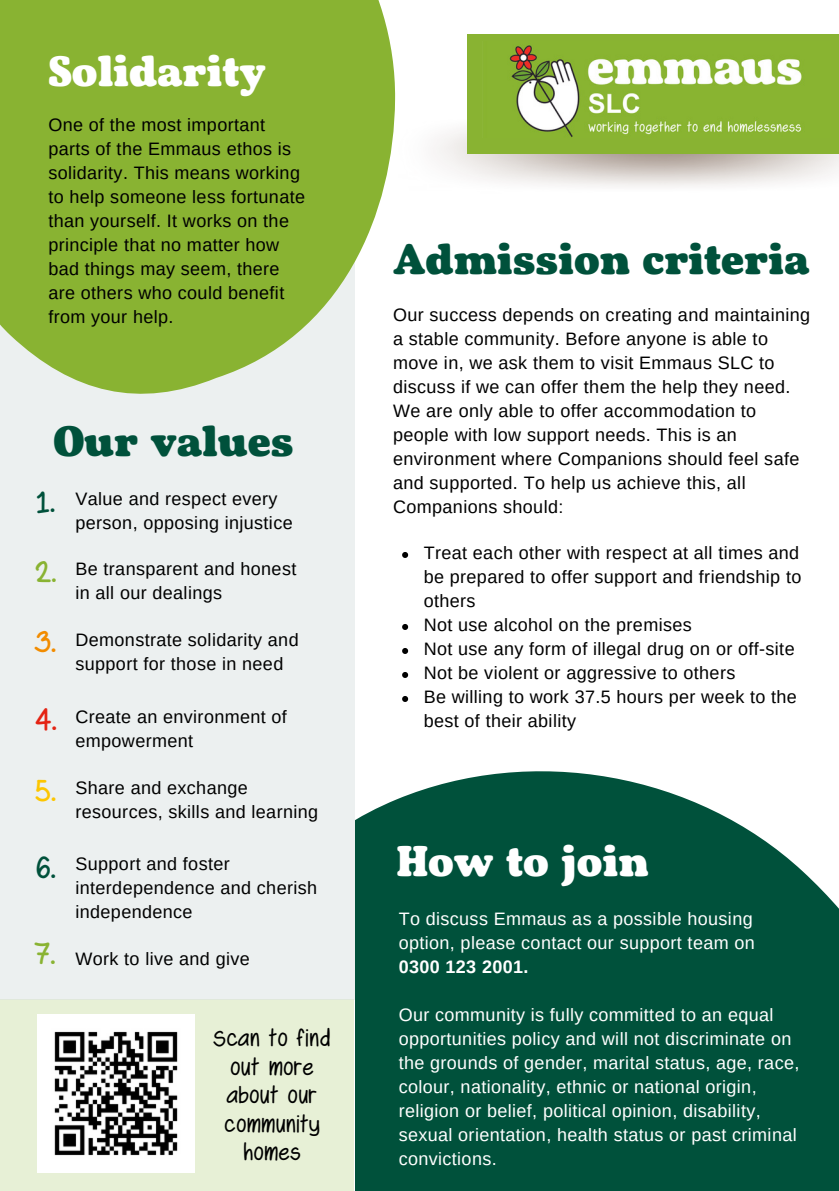
<style>
.page{position:relative;width:839px;height:1191px;background:#fff}
.page>*{position:absolute;margin:0;border:0;box-sizing:border-box;transform-origin:0 0}
.t1{font:44px "Emmaus Yeast";color:#00513b}
.t2{font:44px "Emmaus Yeast";color:#fff}
.t3{font:700 30.8px "Swagger";color:#00513b}
.t4{font:700 30.8px "Swagger";color:#89b332}
.t5{font:700 30.8px "Swagger";color:#f28c00}
.t6{font:700 30.8px "Swagger";color:#e42313}
.t7{font:700 30.8px "Swagger";color:#fdc600}
.t8{font:25px/28.4px "Swagger";letter-spacing:.05em;color:#000;text-align:center}
.t9{font:18px/24px "Arimo";letter-spacing:.02em;color:#000}
.t10{font:18px/24px "Arimo";letter-spacing:.02em;color:#fff}
.t11{font:700 18px "Arimo";letter-spacing:.02em;color:#fff}
</style>
<div class="page">
<svg style="left:355px;top:771px;width:483px;height:420px;background:#135e49"></svg>
<div style="left:0;top:1000px;width:354px;height:191px;background:#e7f0d6"></div>
<div style="left:0;top:0;width:355px;height:1000px;background:#ecf0f0"></div>
<svg style="left:0;top:0;width:396px;height:394px;background:#96bb4a"></svg>
<img style="left:436px;top:114px;width:402px;height:73px">
<div style="left:468px;top:35px;width:370px;height:119px;background:#89b332"></div>
<img style="left:37px;top:1015px;width:158px;height:157px">
<svg style="left:402px;top:552px;width:6px;height:6px"></svg>
<svg style="left:402px;top:624px;width:6px;height:6px"></svg>
<svg style="left:402px;top:648px;width:6px;height:6px"></svg>
<svg style="left:402px;top:672px;width:6px;height:6px"></svg>
<svg style="left:402px;top:696px;width:6px;height:6px"></svg>
<img style="left:509px;top:45px;width:293px;height:92px">
<h1 class="t2" style="left:48px;top:45px;width:219px">Solidarity</h1>
<p class="t9" style="left:48px;top:113px;width:258px">One of the most important parts of the Emmaus ethos is solidarity. This means working to help someone less fortunate than yourself. It works on the principle that no matter how bad things may seem, there are others who could benefit from your help.</p>
<h1 class="t1" style="left:54px;top:415px;width:241px">Our values</h1>
<p class="t9" style="left:75px;top:487px;width:219px">Value and respect every person, opposing injustice</p>
<p class="t9" style="left:75px;top:557px;width:222px">Be transparent and honest in all our dealings</p>
<p class="t9" style="left:75px;top:628px;width:225px">Demonstrate solidarity and support for those in need</p>
<p class="t9" style="left:75px;top:705px;width:213px">Create an environment of empowerment</p>
<p class="t9" style="left:75px;top:776px;width:244px">Share and exchange resources, skills and learning</p>
<p class="t9" style="left:75px;top:851px;width:243px">Support and foster interdependence and cherish independence</p>
<p class="t9" style="left:75px;top:947px;width:176px">Work to live and give</p>
<h2 class="t3" style="left:35px;top:487px;width:20px">1.</h2>
<h2 class="t4" style="left:35px;top:556px;width:22px">2.</h2>
<h2 class="t5" style="left:35px;top:626px;width:21px">3.</h2>
<h2 class="t6" style="left:35px;top:704px;width:22px">4.</h2>
<h2 class="t7" style="left:35px;top:775px;width:21px">5.</h2>
<h2 class="t3" style="left:36px;top:852px;width:20px">6.</h2>
<h2 class="t4" style="left:35px;top:938px;width:21px">7.</h2>
<h3 class="t8" style="left:213px;top:1025px;width:117px">Scan to find out more about our community homes</h3>
<h1 class="t1" style="left:393px;top:233px;width:418px">Admission criteria</h1>
<p class="t9" style="left:393px;top:303px;width:418px">Our success depends on creating and maintaining a stable community. Before anyone is able to move in, we ask them to visit Emmaus SLC to discuss if we can offer them the help they need.<br>We are only able to offer accommodation to people with low support needs. This is an environment where Companions should feel safe and supported. To help us achieve this, all Companions should:</p>
<p class="t9" style="left:423px;top:541px;width:379px">Treat each other with respect at all times and be prepared to offer support and friendship to others<br>Not use alcohol on the premises<br>Not use any form of illegal drug on or off-site Not be violent or aggressive to others<br>Be willing to work 37.5 hours per week to the best of their ability</p>
<h1 class="t2" style="left:397px;top:835px;width:253px">How to join</h1>
<p class="t10" style="left:398px;top:906px;width:357px">To discuss Emmaus as a possible housing option, please contact our support team on</p>
<p class="t11" style="left:398px;top:956px;width:131px">0300 123 2001.</p>
<p class="t10" style="left:398px;top:1002px;width:402px">Our community is fully committed to an equal opportunities policy and will not discriminate on the grounds of gender, marital status, age, race, colour, nationality, ethnic or national origin, religion or belief, political opinion, disability, sexual orientation, health status or past criminal convictions.</p>
</div>
